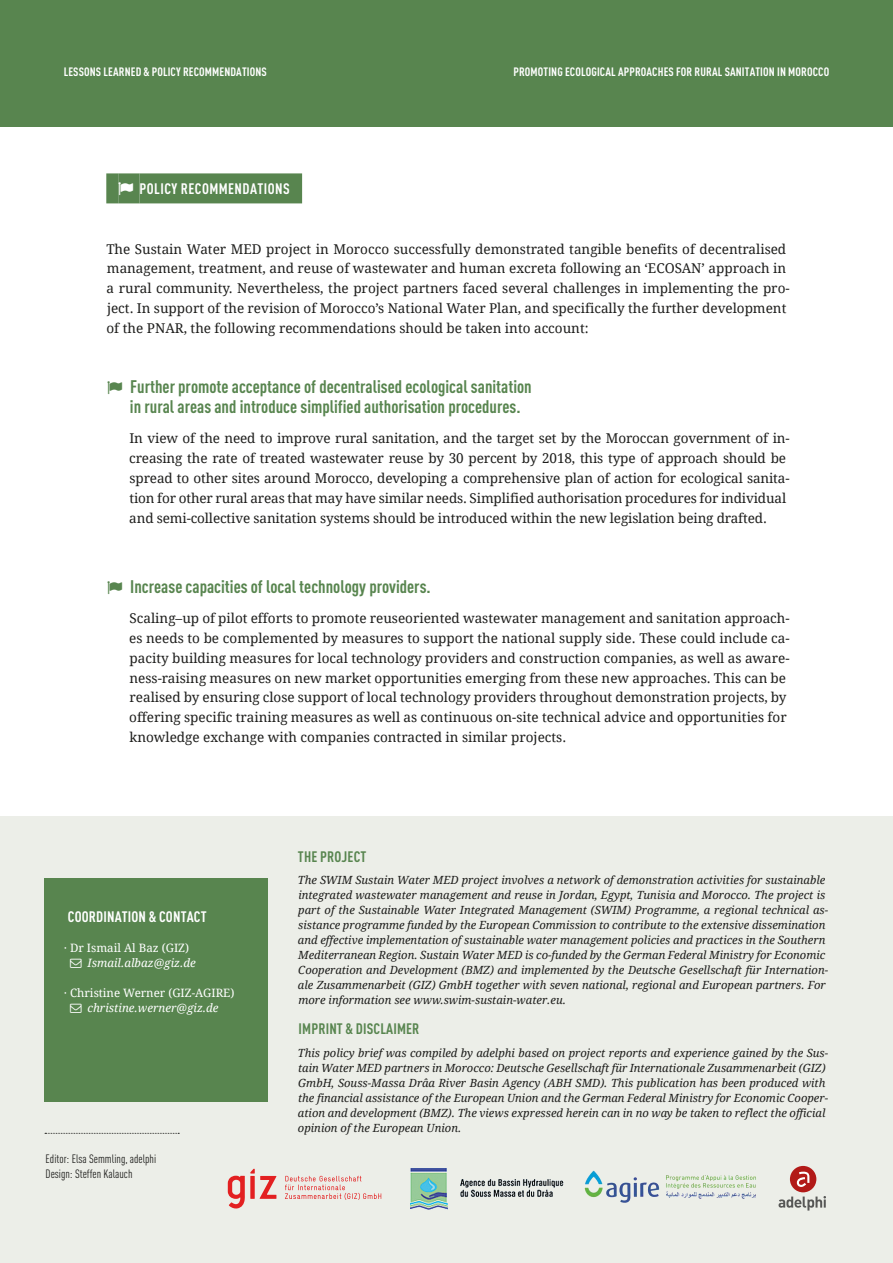
<style>
.page{position:relative;width:893px;height:1263px;background:#fff}
.page>*{position:absolute;margin:0;border:0;box-sizing:border-box;transform-origin:0 0}
.t1{font:700 condensed 18px/20px "DINOT";color:#58854f}
.t2{font:700 condensed 15px "DINOT";letter-spacing:.01em;color:#58854f}
.t3{font:700 condensed 15px "DINOT";letter-spacing:.03em;color:#fff}
.t4{font:700 condensed 15px "DINOT";letter-spacing:.01em;color:#fff}
.t5{font:13.5px/20px "Droid Serif";color:#1d1d1b}
.t6{font:700 condensed 12px "DINOT";letter-spacing:.01em;color:#fff}
.t7{font:condensed 12px/15px "DINOT";color:#1d1d1b}
.t8{font:11.55px "Droid Serif";color:#fff}
.t9{font:italic 11.55px "Droid Serif";color:#fff}
.t10{font:italic 11.25px/15px "Droid Serif";color:#1d1d1b}
</style>
<div class="page">
<div style="left:0;top:816px;width:893px;height:447px;background:#eceee8"></div>
<div style="left:0;top:0;width:893px;height:126px;background:#58854f"></div>
<div style="left:106px;top:173px;width:12px;height:30px;background:#58854f"></div>
<div style="left:118px;top:173px;width:22px;height:30px;background:#58854f"></div>
<div style="left:140px;top:173px;width:162px;height:30px;background:#58854f"></div>
<img style="left:410px;top:1168px;width:154px;height:42px">
<div style="left:790px;top:1166px;width:26px;height:26px;background:#b21a18;border-radius:50%"></div>
<svg style="left:797px;top:1171px;width:12px;height:16px"></svg>
<svg style="left:778px;top:1196px;width:48px;height:14px"></svg>
<svg style="left:228px;top:1169px;width:48px;height:40px"></svg>
<svg style="left:285px;top:1176px;width:96px;height:24px"></svg>
<img style="left:585px;top:1170px;width:171px;height:33px">
<div style="left:45px;top:878px;width:223px;height:223px;background:#58854f"></div>
<svg style="left:45px;top:1133px;width:134px;height:1px"></svg>
<p class="t6" style="left:64px;top:65px;width:205px">LESSONS LEARNED &amp; POLICY RECOMMENDATIONS</p>
<p class="t6" style="left:513px;top:65px;width:317px">PROMOTING ECOLOGICAL APPROACHES FOR RURAL SANITATION IN MOROCCO</p>
<p class="t3" style="left:140px;top:179px;width:152px">POLICY RECOMMENDATIONS</p>
<p class="t5" style="left:106px;top:239px;width:685px">The Sustain Water MED project in Morocco successfully demonstrated tangible benefits of decentralised management, treatment, and reuse of wastewater and human excreta following an ‘ECOSAN’ approach in a rural community. Nevertheless, the project partners faced several challenges in implementing the pro&shy;ject. In support of the revision of Morocco’s National Water Plan, and specifically the further development of the PNAR, the following recommendations should be taken into account:</p>
<h1 class="t1" style="left:130px;top:377px;width:403px">Further promote acceptance of decentralised ecological sanitation in rural areas and introduce simplified authorisation procedures.</h1>
<p class="t5" style="left:129px;top:428px;width:662px">In view of the need to improve rural sanitation, and the target set by the Moroccan government of in&shy;creasing the rate of treated wastewater reuse by 30 percent by 2018, this type of approach should be spread to other sites around Morocco, developing a comprehensive plan of action for ecological sanita&shy;tion for other rural areas that may have similar needs. Simplified authorisation procedures for individual and semi-collective sanitation systems should be introduced within the new legislation being drafted.</p>
<h1 class="t1" style="left:130px;top:576px;width:302px">Increase capacities of local technology providers.</h1>
<p class="t5" style="left:129px;top:608px;width:662px">Scaling–up of pilot efforts to promote reuseoriented wastewater management and sanitation approach&shy;es needs to be complemented by measures to support the national supply side. These could include ca&shy;pacity building measures for local technology providers and construction companies, as well as aware&shy;ness-raising measures on new market opportunities emerging from these new approaches. This can be realised by ensuring close support of local technology providers throughout demonstration projects, by offering specific training measures as well as continuous on-site technical advice and opportunities for knowledge exchange with companies contracted in similar projects.</p>
<p class="t4" style="left:68px;top:907px;width:140px">COORDINATION &amp; CONTACT</p>
<p class="t8" style="left:64px;top:941px;width:127px">· Dr Ismail Al Baz (GIZ)</p>
<p class="t9" style="left:87px;top:956px;width:110px">Ismail.albaz@giz.de</p>
<p class="t8" style="left:64px;top:986px;width:172px">· Christine Werner (GIZ-AGIRE)</p>
<p class="t9" style="left:87px;top:1001px;width:133px">christine.werner@giz.de</p>
<p class="t7" style="left:46px;top:1151px;width:112px">Editor: Elsa Semmling, adelphi<br>Design: Steffen Kalauch</p>
<p class="t2" style="left:298px;top:847px;width:70px">THE PROJECT</p>
<p class="t10" style="left:298px;top:873px;width:532px">The SWIM Sustain Water MED project involves a network of demonstration activities for sustainable integrated wastewater management and reuse in Jordan, Egypt, Tunisia and Morocco. The project is part of the Sustainable Water Integrated Management (SWIM) Programme, a regional technical as&shy;sistance programme funded by the European Commission to contribute to the extensive dissemination and effective implementation of sustainable water management policies and practices in the Southern Mediterranean Region. Sustain Water MED is co-funded by the German Federal Ministry for Economic Cooperation and Development (BMZ) and implemented by the Deutsche Gesellschaft für Internation&shy;ale Zusammenarbeit (GIZ) GmbH together with seven national, regional and European partners. For more information see www.swim-sustain-water.eu.</p>
<p class="t2" style="left:299px;top:1020px;width:122px">IMPRINT &amp; DISCLAIMER</p>
<p class="t10" style="left:298px;top:1045px;width:532px">This policy brief was compiled by adelphi based on project reports and experience gained by the Sus&shy;tain Water MED partners in Morocco: Deutsche Gesellschaft für Internationale Zusammenarbeit (GIZ)<br>GmbH, Souss-Massa Drâa River Basin Agency (ABH SMD). This publication has been produced with the financial assistance of the European Union and the German Federal Ministry for Economic Cooper&shy;ation and development (BMZ). The views expressed herein can in no way be taken to reflect the official opinion of the European Union.</p>
</div>
